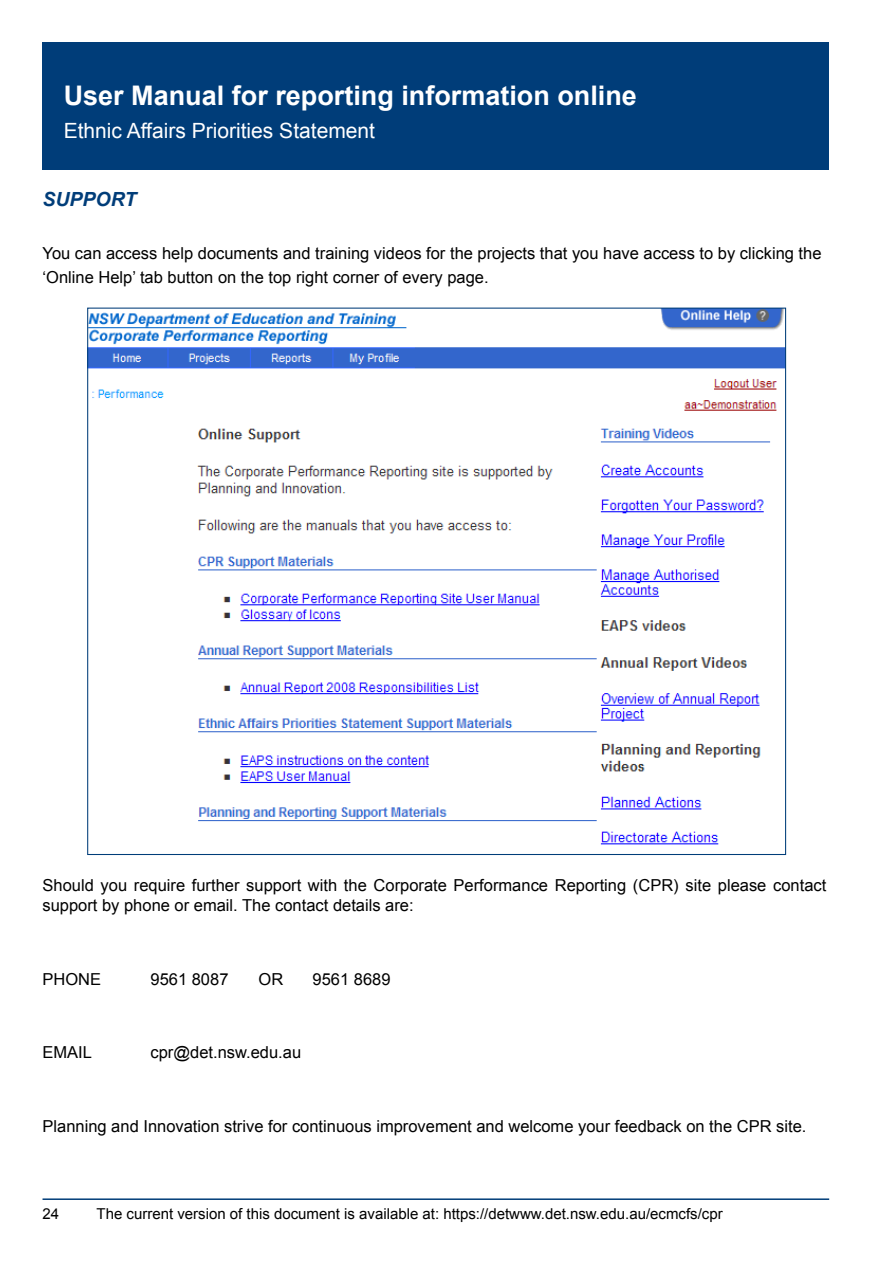
<style>
.page{position:relative;width:893px;height:1263px;background:#fff}
.page>*{position:absolute;margin:0;border:0;box-sizing:border-box;transform-origin:0 0}
.t1{font:700 27px "Arial";color:#fff}
.t2{font:21px "Arial";color:#fff}
.t3{font:italic 700 19.5px "Arial";color:#003d79}
.t4{font:16.5px/23.4px "Arial";color:#000}
.t5{font:15px "Arial";color:#000}
</style>
<div class="page">
<div style="left:43px;top:43px;width:786px;height:127px;background:#003d79"></div>
<hr style="left:43px;top:1198px;width:786px;height:2px;background:#003d79">
<img style="left:89px;top:310px;width:695px;height:535px">
<h1 class="t1" style="left:64px;top:77px;width:575px">User Manual for reporting information online</h1>
<p class="t2" style="left:64px;top:117px;width:313px">Ethnic Affairs Priorities Statement</p>
<p class="t3" style="left:43px;top:186px;width:95px">SUPPORT</p>
<p class="t4" style="left:43px;top:242px;width:780px">You can access help documents and training videos for the projects that you have access to by clicking the ‘Online Help’ tab button on the top right corner of every page.</p>
<p class="t4" style="left:43px;top:875px;width:785px;line-height:19.8px">Should you require further support with the Corporate Performance Reporting (CPR) site please contact support by phone or email. The contact details are:</p>
<p class="t4" style="left:43px;top:967px;width:60px">PHONE</p>
<p class="t4" style="left:151px;top:967px;width:79px">9561 8087</p>
<p class="t4" style="left:259px;top:967px;width:26px">OR</p>
<p class="t4" style="left:313px;top:967px;width:79px">9561 8689</p>
<p class="t4" style="left:43px;top:1041px;width:51px">EMAIL</p>
<p class="t4" style="left:151px;top:1041px;width:152px">cpr@det.nsw.edu.au</p>
<p class="t4" style="left:43px;top:1114px;width:765px">Planning and Innovation strive for continuous improvement and welcome your feedback on the CPR site.</p>
<p class="t5" style="left:43px;top:1203px;width:18px">24</p>
<p class="t5" style="left:97px;top:1203px;width:628px">The current version of this document is available at: https://detwww.det.nsw.edu.au/ecmcfs/cpr</p>
</div>
